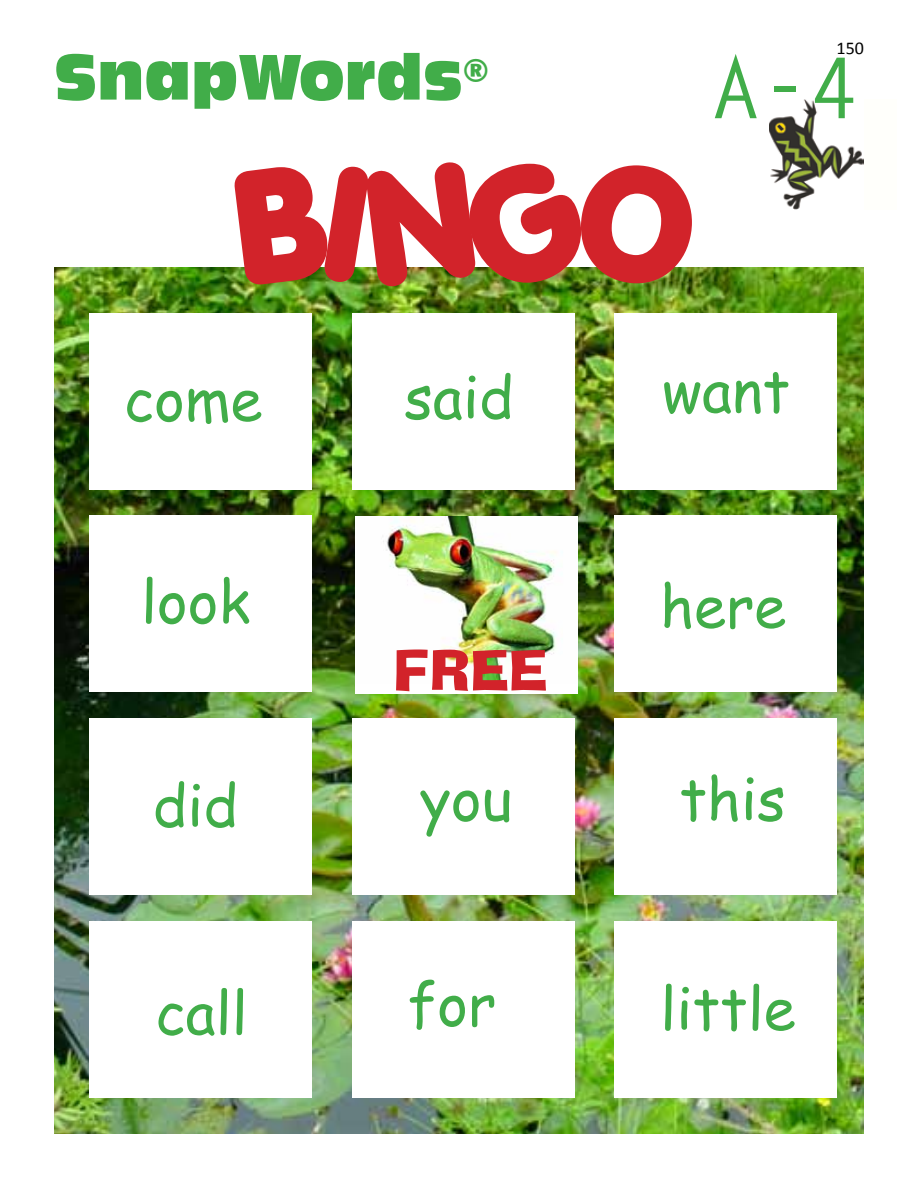
<style>
.page{position:relative;width:918px;height:1188px;background:#fff}
.page>*{position:absolute;margin:0;border:0;box-sizing:border-box;transform-origin:0 0}
.t1{font:150px "Porkys";color:#d2232a}
.t2{font:700 82.5px "Letter Gothic Std";color:#41ad49}
.t3{font:60px "Incised 901 BT Compact";color:#41ad49}
.t4{font:58.5px "Comic Sans MS";color:#41ad49}
.t5{font:54px "Ad Lib BT";color:#d2232a}
.t6{font:18px "Calibri";color:#000}
</style>
<div class="page">
<img style="left:54px;top:267px;width:810px;height:867px">
<div style="left:90px;top:313px;width:222px;height:177px;background:#fff"></div>
<div style="left:352px;top:313px;width:223px;height:177px;background:#fff"></div>
<div style="left:615px;top:313px;width:222px;height:177px;background:#fff"></div>
<div style="left:90px;top:516px;width:222px;height:176px;background:#fff"></div>
<div style="left:615px;top:516px;width:222px;height:176px;background:#fff"></div>
<div style="left:90px;top:718px;width:222px;height:177px;background:#fff"></div>
<div style="left:352px;top:718px;width:223px;height:177px;background:#fff"></div>
<div style="left:615px;top:718px;width:222px;height:177px;background:#fff"></div>
<div style="left:90px;top:921px;width:222px;height:176px;background:#fff"></div>
<div style="left:352px;top:921px;width:223px;height:176px;background:#fff"></div>
<div style="left:615px;top:921px;width:222px;height:176px;background:#fff"></div>
<div style="left:770px;top:100px;width:127px;height:110px;background:#fffffb"></div>
<img style="left:770px;top:100px;width:93px;height:110px">
<div style="left:355px;top:516px;width:223px;height:177px;background:#fff"></div>
<img style="left:383px;top:516px;width:173px;height:167px">
<p class="t6" style="left:837px;top:36px;width:29px">150</p>
<p class="t3" style="left:54px;top:42px;width:437px">SnapWords<sup>®</sup></p>
<h2 class="t2" style="left:711px;top:38px;width:150px">A-4</h2>
<h1 class="t1" style="left:237px;top:127px;width:457px">BINGO</h1>
<p class="t4" style="left:124px;top:356px;width:140px">come</p>
<p class="t4" style="left:141px;top:558px;width:111px">look</p>
<p class="t4" style="left:404px;top:354px;width:111px">said</p>
<p class="t5" style="left:393px;top:632px;width:156px">FREE</p>
<p class="t4" style="left:153px;top:762px;width:87px">did</p>
<p class="t4" style="left:420px;top:756px;width:93px">you</p>
<p class="t4" style="left:662px;top:347px;width:130px">want</p>
<p class="t4" style="left:660px;top:563px;width:128px">here</p>
<p class="t4" style="left:679px;top:756px;width:108px">this</p>
<p class="t4" style="left:155px;top:969px;width:94px">call</p>
<p class="t4" style="left:408px;top:961px;width:90px">for</p>
<p class="t4" style="left:660px;top:965px;width:137px">little</p>
</div>
